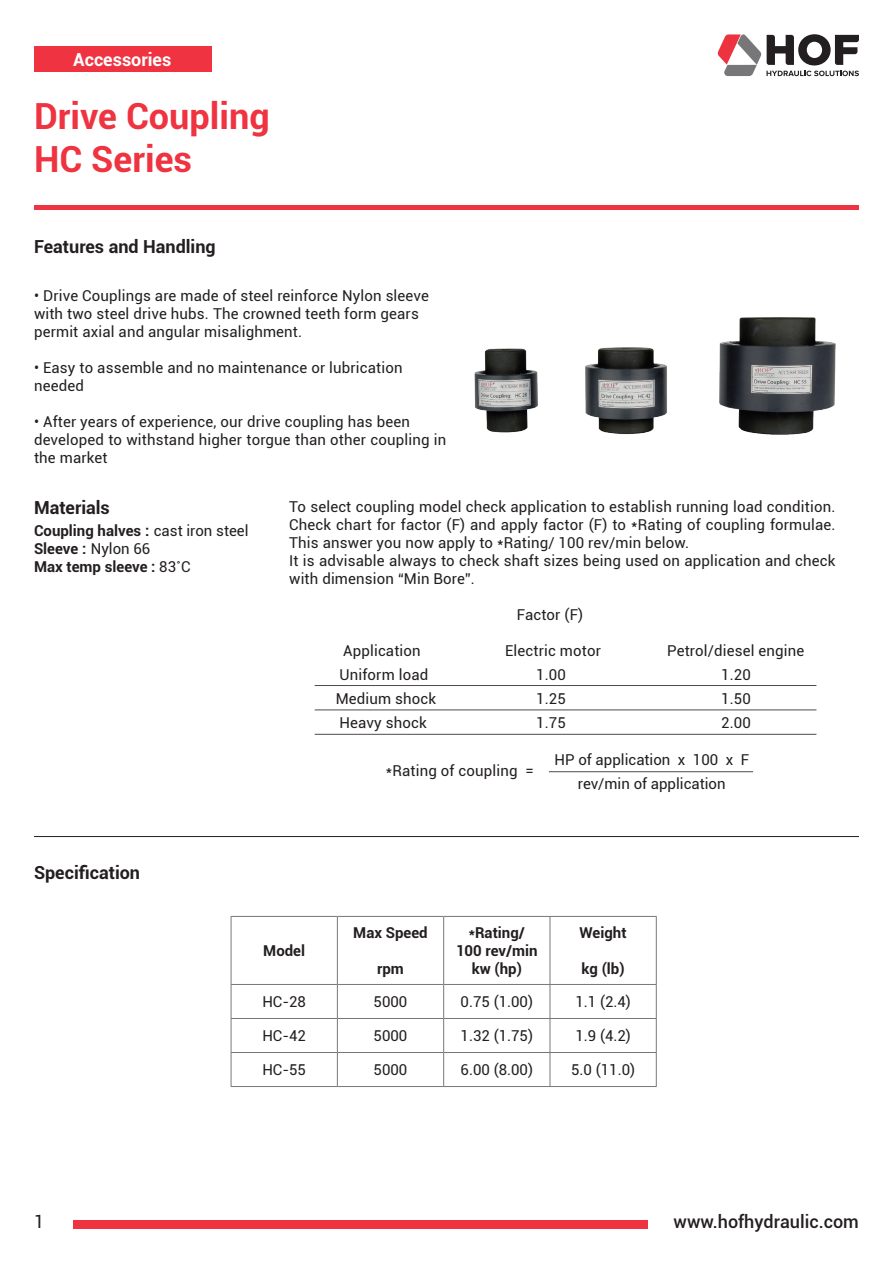
<style>
.page{position:relative;width:893px;height:1263px;background:#fff}
.page>*{position:absolute;margin:0;border:0;box-sizing:border-box;transform-origin:0 0}
.t1{font:700 36px "Roboto";color:#ef3340}
.t2{font:700 18px "Roboto";color:#231f20}
.t3{font:500 18px "Roboto";color:#231f20}
.t4{font:700 18px "Roboto";color:#fff}
.t5{font:18px "Roboto";color:#231f20}
.t6{font:15px/18px "Roboto";letter-spacing:.01em;color:#231f20}
.t7{font:700 15px "Roboto";color:#231f20}
.s1{font-weight:400}
</style>
<div class="page">
<div style="left:34px;top:46px;width:178px;height:26px;background:#ef3340"></div>
<hr style="left:34px;top:205px;width:825px;height:4px;background:#ef3340">
<div style="left:74px;top:1220px;width:574px;height:9px;background:#ef3340"></div>
<svg style="left:717px;top:34px;width:142px;height:42px"></svg>
<img style="left:474px;top:317px;width:361px;height:117px">
<hr style="left:34px;top:836px;width:825px;height:1px;background:#231f20">
<hr style="left:231px;top:916px;width:106px;height:1px;background:#75787b">
<hr style="left:231px;top:917px;width:1px;height:67px;background:#75787b">
<hr style="left:337px;top:916px;width:107px;height:1px;background:#75787b">
<hr style="left:337px;top:917px;width:1px;height:67px;background:#75787b">
<hr style="left:444px;top:916px;width:106px;height:1px;background:#75787b">
<hr style="left:443px;top:917px;width:1px;height:67px;background:#75787b">
<hr style="left:550px;top:916px;width:107px;height:1px;background:#75787b">
<hr style="left:550px;top:917px;width:1px;height:67px;background:#75787b">
<hr style="left:656px;top:917px;width:1px;height:67px;background:#75787b">
<hr style="left:231px;top:984px;width:106px;height:1px;background:#75787b">
<hr style="left:231px;top:985px;width:1px;height:33px;background:#75787b">
<hr style="left:337px;top:984px;width:107px;height:1px;background:#75787b">
<hr style="left:337px;top:985px;width:1px;height:33px;background:#75787b">
<hr style="left:444px;top:984px;width:106px;height:1px;background:#75787b">
<hr style="left:443px;top:985px;width:1px;height:33px;background:#75787b">
<hr style="left:550px;top:984px;width:107px;height:1px;background:#75787b">
<hr style="left:550px;top:985px;width:1px;height:33px;background:#75787b">
<hr style="left:656px;top:985px;width:1px;height:33px;background:#75787b">
<hr style="left:231px;top:1018px;width:106px;height:1px;background:#75787b">
<hr style="left:231px;top:1019px;width:1px;height:33px;background:#75787b">
<hr style="left:337px;top:1018px;width:107px;height:1px;background:#75787b">
<hr style="left:337px;top:1019px;width:1px;height:33px;background:#75787b">
<hr style="left:444px;top:1018px;width:106px;height:1px;background:#75787b">
<hr style="left:443px;top:1019px;width:1px;height:33px;background:#75787b">
<hr style="left:550px;top:1018px;width:107px;height:1px;background:#75787b">
<hr style="left:550px;top:1019px;width:1px;height:33px;background:#75787b">
<hr style="left:656px;top:1019px;width:1px;height:33px;background:#75787b">
<hr style="left:231px;top:1052px;width:106px;height:1px;background:#75787b">
<hr style="left:231px;top:1053px;width:1px;height:33px;background:#75787b">
<hr style="left:337px;top:1052px;width:107px;height:1px;background:#75787b">
<hr style="left:337px;top:1053px;width:1px;height:33px;background:#75787b">
<hr style="left:444px;top:1052px;width:106px;height:1px;background:#75787b">
<hr style="left:443px;top:1053px;width:1px;height:33px;background:#75787b">
<hr style="left:550px;top:1052px;width:107px;height:1px;background:#75787b">
<hr style="left:550px;top:1053px;width:1px;height:33px;background:#75787b">
<hr style="left:656px;top:1053px;width:1px;height:33px;background:#75787b">
<hr style="left:231px;top:1086px;width:106px;height:1px;background:#75787b">
<hr style="left:337px;top:1086px;width:107px;height:1px;background:#75787b">
<hr style="left:444px;top:1086px;width:106px;height:1px;background:#75787b">
<hr style="left:550px;top:1086px;width:107px;height:1px;background:#75787b">
<hr style="left:315px;top:685px;width:501px;height:1px;background:#231f20">
<hr style="left:315px;top:709px;width:501px;height:1px;background:#231f20">
<hr style="left:315px;top:734px;width:501px;height:1px;background:#231f20">
<hr style="left:549px;top:771px;width:204px;height:1px;background:#231f20">
<p class="t4" style="left:73px;top:46px;width:100px">Accessories</p>
<p class="t1" style="left:34px;top:90px;width:237px">Drive Coupling</p>
<p class="t1" style="left:34px;top:134px;width:160px">HC Series</p>
<p class="t2" style="left:34px;top:234px;width:183px">Features and Handling</p>
<p class="t6" style="left:34px;top:286px;width:396px">• Drive Couplings are made of steel reinforce Nylon sleeve</p>
<p class="t6" style="left:34px;top:304px;width:386px">with two steel drive hubs. The crowned teeth form gears</p>
<p class="t6" style="left:34px;top:322px;width:270px">permit axial and angular misalighment.</p>
<p class="t6" style="left:34px;top:358px;width:370px">• Easy to assemble and no maintenance or lubrication</p>
<p class="t6" style="left:34px;top:376px;width:51px">needed</p>
<p class="t6" style="left:34px;top:412px;width:377px">• After years of experience, our drive coupling has been</p>
<p class="t6" style="left:34px;top:430px;width:414px">developed to withstand higher torgue than other coupling in the market</p>
<p class="t2" style="left:34px;top:495px;width:77px">Materials</p>
<p class="t7" style="left:34px;top:520px;width:216px">Coupling halves : <span class="s1">cast iron steel</span></p>
<p class="t7" style="left:34px;top:538px;width:118px">Sleeve : <span class="s1">Nylon 66</span></p>
<p class="t7" style="left:34px;top:556px;width:158px">Max temp sleeve : <span class="s1">83˚C</span></p>
<p class="t6" style="left:289px;top:497px;width:548px;text-align:justify">To select coupling model check application to establish running load condition.<br>Check chart for factor (F) and apply factor (F) to *Rating of coupling formulae.<br>This answer you now apply to *Rating/ 100 rev/min below.</p>
<p class="t6" style="left:289px;top:551px;width:548px">It is advisable always to check shaft sizes being used on application and check with dimension “Min Bore”.</p>
<p class="t6" style="left:517px;top:605px;width:68px">Factor (F)</p>
<p class="t6" style="left:343px;top:641px;width:79px">Application</p>
<p class="t6" style="left:505px;top:641px;width:97px">Electric motor</p>
<p class="t6" style="left:667px;top:641px;width:139px">Petrol/diesel engine</p>
<p class="t6" style="left:340px;top:665px;width:90px">Uniform load</p>
<p class="t6" style="left:536px;top:665px;width:31px">1.00</p>
<p class="t6" style="left:721px;top:665px;width:31px">1.20</p>
<p class="t6" style="left:336px;top:689px;width:102px">Medium shock</p>
<p class="t6" style="left:536px;top:689px;width:31px">1.25</p>
<p class="t6" style="left:721px;top:689px;width:31px">1.50</p>
<p class="t6" style="left:340px;top:713px;width:89px">Heavy shock</p>
<p class="t6" style="left:536px;top:713px;width:31px">1.75</p>
<p class="t6" style="left:721px;top:713px;width:31px">2.00</p>
<p class="t6" style="left:386px;top:761px;width:150px">*Rating of coupling =</p>
<p class="t6" style="left:555px;top:750px;width:196px">HP of application x 100 x F</p>
<p class="t6" style="left:578px;top:774px;width:149px">rev/min of application</p>
<p class="t2" style="left:34px;top:859px;width:108px">Specification</p>
<p class="t7" style="left:263px;top:940px;width:43px">Model</p>
<p class="t7" style="left:353px;top:922px;width:76px">Max Speed</p>
<p class="t7" style="left:377px;top:958px;width:28px">rpm</p>
<p class="t7" style="left:469px;top:922px;width:58px">*Rating/</p>
<p class="t7" style="left:456px;top:940px;width:83px">100 rev/min</p>
<p class="t7" style="left:472px;top:958px;width:52px">kw (hp)</p>
<p class="t7" style="left:580px;top:922px;width:48px">Weight</p>
<p class="t7" style="left:582px;top:958px;width:44px">kg (lb)</p>
<p class="t6" style="left:262px;top:992px;width:45px">HC-28</p>
<p class="t6" style="left:374px;top:992px;width:35px">5000</p>
<p class="t6" style="left:461px;top:992px;width:74px">0.75 (1.00)</p>
<p class="t6" style="left:575px;top:992px;width:57px">1.1 (2.4)</p>
<p class="t6" style="left:262px;top:1026px;width:45px">HC-42</p>
<p class="t6" style="left:374px;top:1026px;width:35px">5000</p>
<p class="t6" style="left:461px;top:1026px;width:74px">1.32 (1.75)</p>
<p class="t6" style="left:575px;top:1026px;width:57px">1.9 (4.2)</p>
<p class="t6" style="left:262px;top:1060px;width:45px">HC-55</p>
<p class="t6" style="left:374px;top:1060px;width:35px">5000</p>
<p class="t6" style="left:461px;top:1060px;width:74px">6.00 (8.00)</p>
<p class="t6" style="left:571px;top:1060px;width:66px">5.0 (11.0)</p>
<p class="t5" style="left:34px;top:1209px;width:12px">1</p>
<p class="t3" style="left:674px;top:1209px;width:187px">www.hofhydraulic.com</p>
</div>
